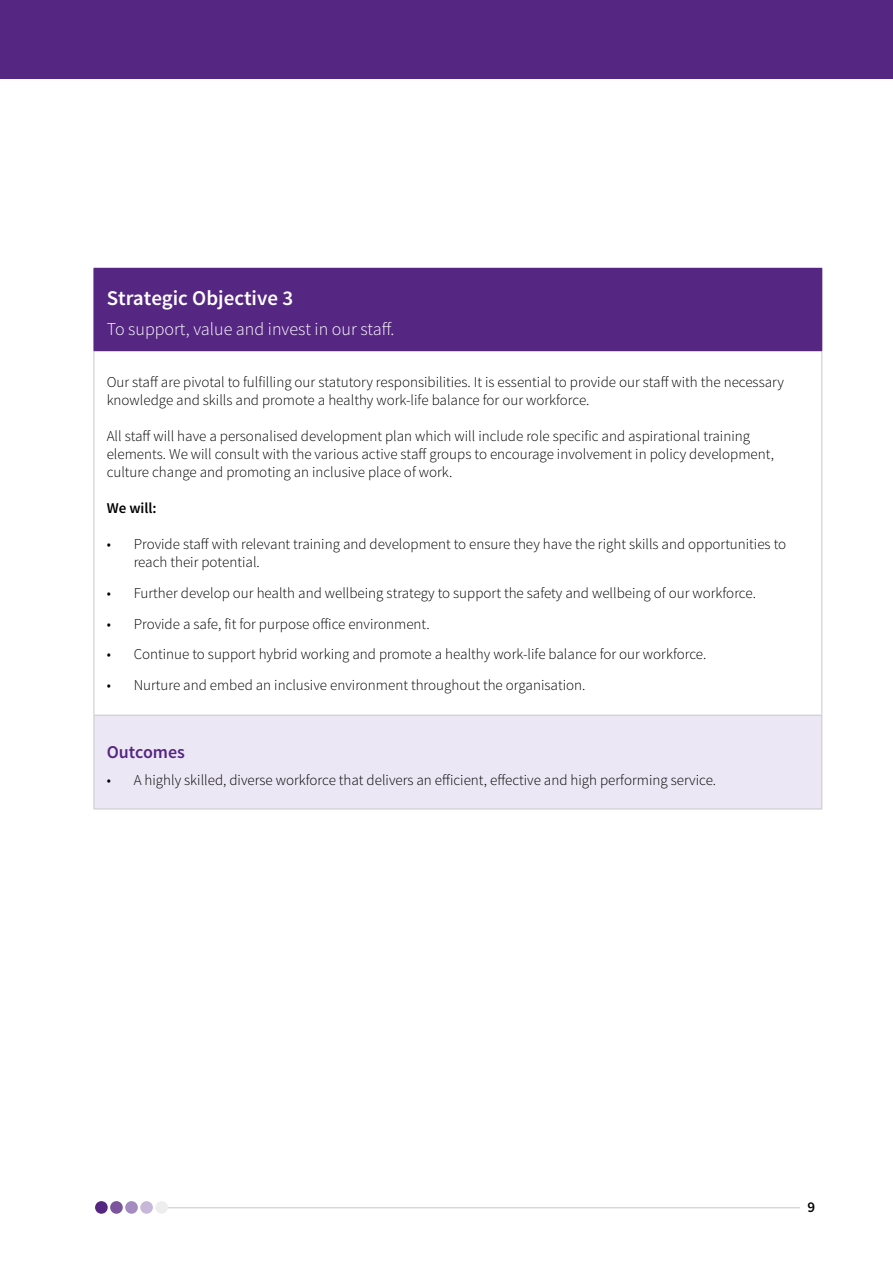
<style>
.page{position:relative;width:893px;height:1263px;background:#fff}
.page>*{position:absolute;margin:0;border:0;box-sizing:border-box;transform-origin:0 0}
.t1{font:600 21px "Source Sans Pro";color:#fff}
.t2{font:300 18px "Source Sans Pro";color:#fff}
.t3{font:600 18px "Source Sans Pro";color:#552682}
.t4{font:300 15px/18px "Source Sans Pro";color:#000}
.t5{font:600 15px "Source Sans Pro";color:#000}
</style>
<div class="page">
<hr style="left:162px;top:1207px;width:638px;height:1px;background:#c8c7c7">
<div style="left:95px;top:1201px;width:13px;height:13px;background:#552682;border-radius:50%"></div>
<div style="left:110px;top:1201px;width:13px;height:13px;background:#7b559e;border-radius:50%"></div>
<div style="left:140px;top:1201px;width:13px;height:13px;background:#c7b8db;border-radius:50%"></div>
<div style="left:155px;top:1201px;width:13px;height:13px;background:#efeeee;border-radius:50%"></div>
<div style="left:125px;top:1201px;width:13px;height:13px;background:#a48cc0;border-radius:50%"></div>
<div style="left:0;top:0;width:893px;height:79px;background:#552682"></div>
<div style="left:94px;top:268px;width:728px;height:83px;background:#552682"></div>
<div style="left:94px;top:715px;width:728px;height:94px;background:#ece7f4"></div>
<hr style="left:94px;top:351px;width:1px;height:364px;background:#c8c8c8">
<hr style="left:821px;top:351px;width:1px;height:364px;background:#c8c8c8">
<hr style="left:94px;top:715px;width:728px;height:1px;background:#c8c8c8">
<hr style="left:94px;top:715px;width:1px;height:94px;background:#c8c8c8">
<hr style="left:821px;top:715px;width:1px;height:94px;background:#c8c8c8">
<hr style="left:94px;top:809px;width:728px;height:1px;background:#c8c8c8">
<h1 class="t1" style="left:107px;top:285px;width:188px">Strategic Objective 3</h1>
<p class="t2" style="left:107px;top:318px;width:289px">To support, value and invest in our staff.</p>
<p class="t4" style="left:107px;top:373px;width:679px">Our staff are pivotal to fulfilling our statutory responsibilities. It is essential to provide our staff with the necessary knowledge and skills and promote a healthy work-life balance for our workforce.</p>
<p class="t4" style="left:107px;top:427px;width:669px">All staff will have a personalised development plan which will include role specific and aspirational training elements. We will consult with the various active staff groups to encourage involvement in policy development, culture change and promoting an inclusive place of work.</p>
<p class="t5" style="left:107px;top:499px;width:52px">We will:</p>
<p class="t4" style="left:134px;top:535px;width:654px;text-indent:-27px">• Provide staff with relevant training and development to ensure they have the right skills and opportunities to reach their potential.</p>
<p class="t4" style="left:107px;top:584px;width:651px">• Further develop our health and wellbeing strategy to support the safety and wellbeing of our workforce.</p>
<p class="t4" style="left:107px;top:615px;width:325px">• Provide a safe, fit for purpose office environment.</p>
<p class="t4" style="left:107px;top:645px;width:601px">• Continue to support hybrid working and promote a healthy work-life balance for our workforce.</p>
<p class="t4" style="left:107px;top:676px;width:480px">• Nurture and embed an inclusive environment throughout the organisation.</p>
<p class="t3" style="left:107px;top:741px;width:80px">Outcomes</p>
<p class="t4" style="left:107px;top:771px;width:611px">• A highly skilled, diverse workforce that delivers an efficient, effective and high performing service.</p>
<p class="t5" style="left:807px;top:1197px;width:9px">9</p>
</div>
